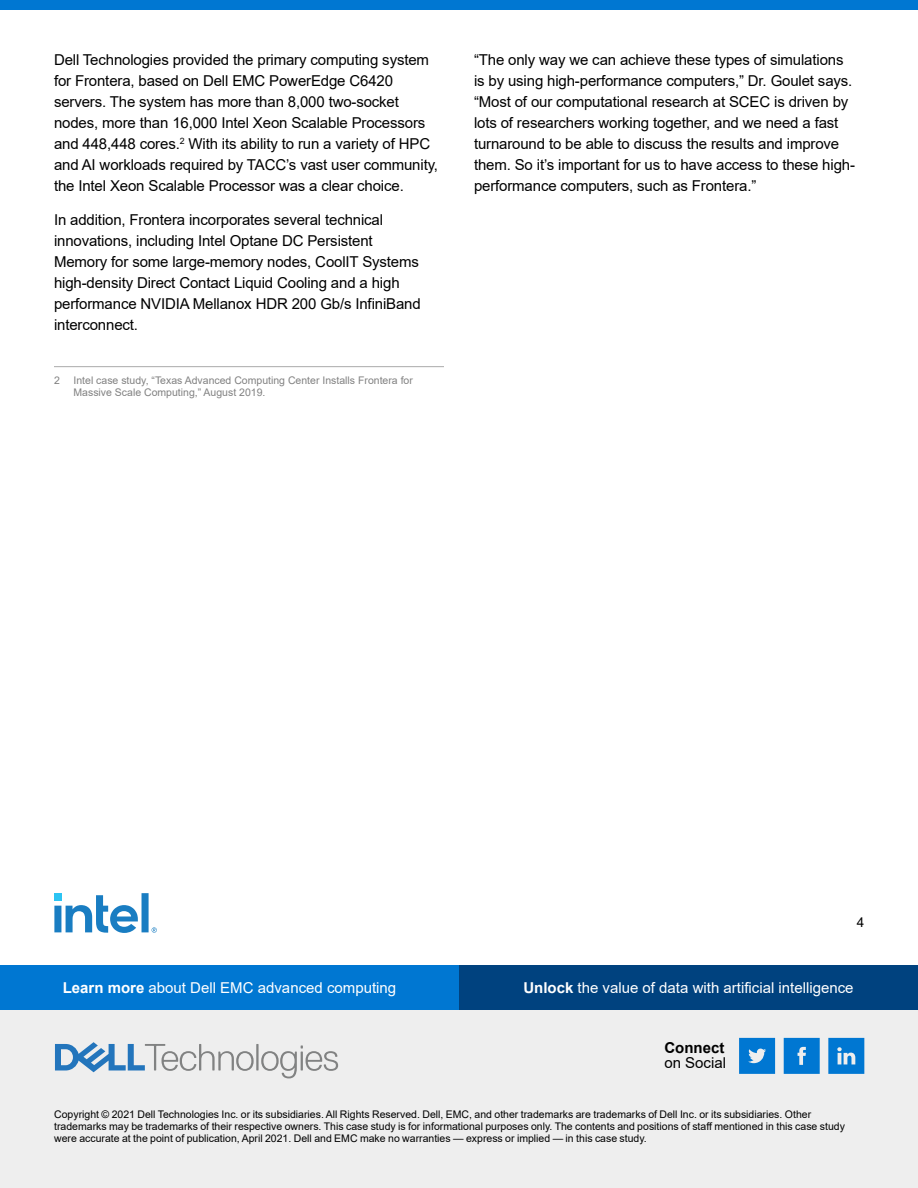
<style>
.page{position:relative;width:918px;height:1188px;background:#fff}
.page>*{position:absolute;margin:0;border:0;box-sizing:border-box;transform-origin:0 0}
.body{font:15px/21px "Arial";letter-spacing:-.01em;color:#000}
.t1{font:15px "Arial";color:#fff}
.t2{font:700 15px "Arial";color:#000}
.t3{font:13.5px "Arial";color:#000}
.LAST_PAGE_Disclaimer{font:10.5px/12px "Arial";color:#000}
.footnote{font:10.5px/12.6px "Arial";color:#818181}
.s1{font-weight:700}
</style>
<div class="page">
<div style="left:0;top:1010px;width:918px;height:178px;background:#eee"></div>
<div style="left:0;top:0;width:918px;height:10px;background:#0077d2"></div>
<div style="left:459px;top:965px;width:459px;height:45px;background:#00427f"></div>
<div style="left:0;top:965px;width:459px;height:45px;background:#0077d2"></div>
<svg style="left:55px;top:1042px;width:283px;height:36px"></svg>
<hr style="left:54px;top:366px;width:390px;height:1px;background:#aaa">
<svg style="left:784px;top:1038px;width:36px;height:36px"></svg>
<svg style="left:739px;top:1038px;width:36px;height:36px"></svg>
<svg style="left:828px;top:1038px;width:36px;height:36px"></svg>
<svg style="left:54px;top:893px;width:103px;height:40px"></svg>
<p class="body" style="left:54px;top:49px;width:386px">Dell Technologies provided the primary computing system for Frontera, based on Dell EMC PowerEdge C6420 servers. The system has more than 8,000 two-socket nodes, more than 16,000 Intel Xeon Scalable Processors and 448,448 cores.<sup>2</sup> With its ability to run a variety of HPC and AI workloads required by TACC’s vast user community, the Intel Xeon Scalable Processor was a clear choice.</p>
<p class="body" style="left:54px;top:210px;width:368px">In addition, Frontera incorporates several technical innovations, including Intel Optane DC Persistent Memory for some large-memory nodes, CoolIT Systems high-density Direct Contact Liquid Cooling and a high performance NVIDIA Mellanox HDR 200 Gb/s InfiniBand interconnect.</p>
<p class="footnote" style="left:54px;top:374px;width:7px">2</p>
<p class="footnote" style="left:73px;top:374px;width:341px">Intel case study, “Texas Advanced Computing Center Installs Frontera for<br>Massive Scale Computing,” August 2019.</p>
<p class="body" style="left:474px;top:49px;width:383px">“The only way we can achieve these types of simulations is by using high-performance computers,” Dr. Goulet says. “Most of our computational research at SCEC is driven by lots of researchers working together, and we need a fast turnaround to be able to discuss the results and improve them. So it’s important for us to have access to these high&shy;performance computers, such as Frontera.”</p>
<p class="t3" style="left:857px;top:913px;width:9px">4</p>
<p class="t1" style="left:63px;top:977px;width:335px"><span class="s1">Learn more</span> about Dell EMC advanced computing</p>
<p class="t1" style="left:523px;top:977px;width:332px"><span class="s1">Unlock</span> the value of data with artificial intelligence</p>
<p class="t2" style="left:664px;top:1038px;width:61px">Connect</p>
<p class="body" style="left:664px;top:1052px;width:63px">on Social</p>
<p class="LAST_PAGE_Disclaimer" style="left:54px;top:1109px;width:792px">Copyright © 2021 Dell Technologies Inc. or its subsidiaries. All Rights Reserved. Dell, EMC, and other trademarks are trademarks of Dell Inc. or its subsidiaries. Other trademarks may be trademarks of their respective owners. This case study is for informational purposes only. The contents and positions of staff mentioned in this case study were accurate at the point of publication, April 2021. Dell and EMC make no warranties — express or implied — in this case study.</p>
</div>
